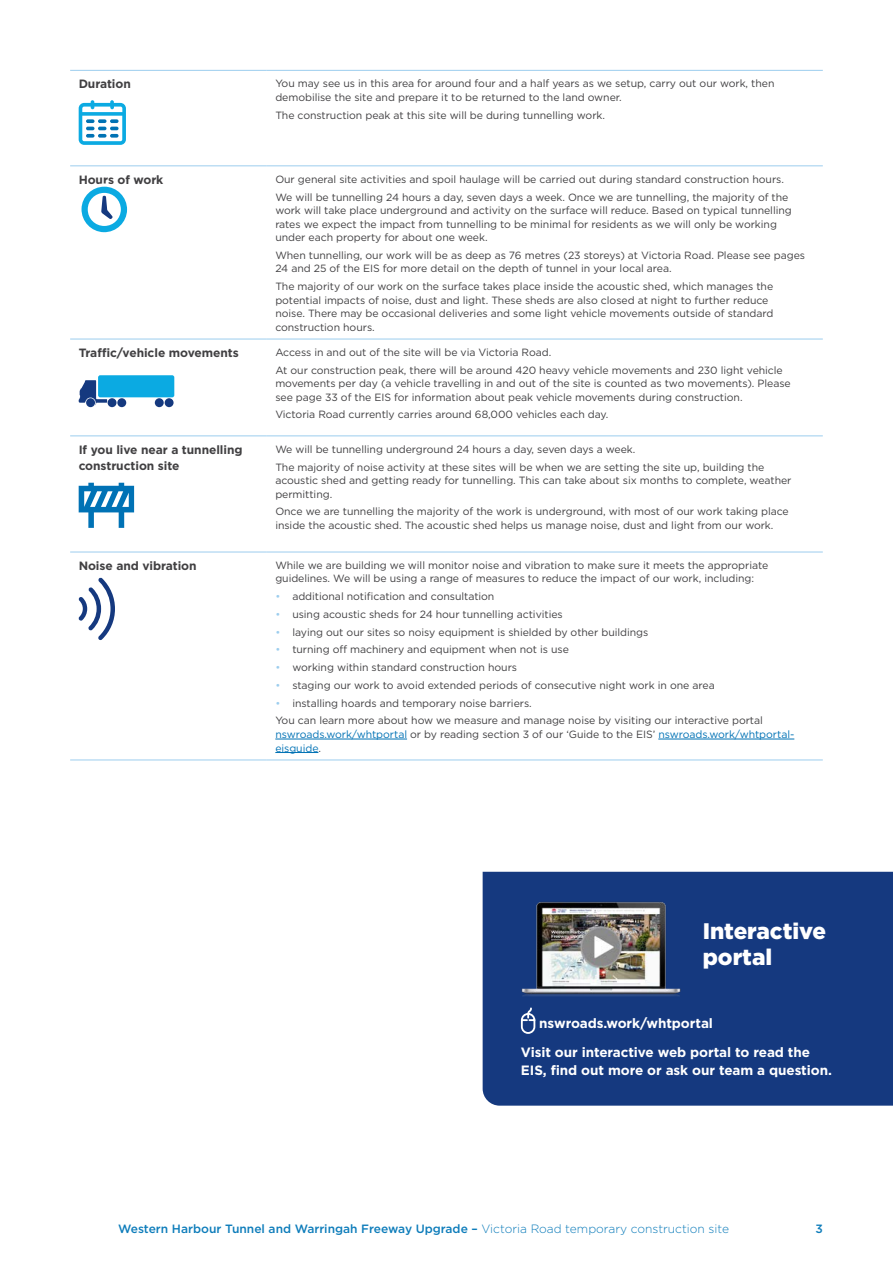
<style>
.page{position:relative;width:893px;height:1263px;background:#fff}
.page>*{position:absolute;margin:0;border:0;box-sizing:border-box;transform-origin:0 0}
.t1{font:900 22.5px/25.5px "Gotham";color:#fff}
.t2{font:700 13.5px/18px "Gotham";letter-spacing:-.005em;color:#fff}
.t3{font:700 12px "Gotham";letter-spacing:-.005em;color:#414042}
.t4{font:500 12px "Gotham";color:#0d7cba}
.t5{font:10.5px/13.5px "Gotham";letter-spacing:-.005em;color:#414042}
.t6{font:10.5px/13.5px "Gotham";letter-spacing:-.005em;color:#0072b5}
.s1{color:#9ccdee}
.s2{color:#414042}
.s3{font-weight:300}
</style>
<div class="page">
<hr style="left:275px;top:752px;width:43px;height:1px;background:#0072b5">
<hr style="left:658px;top:739px;width:136px;height:1px;background:#0072b5">
<hr style="left:275px;top:739px;width:132px;height:1px;background:#0072b5">
<hr style="left:267px;top:760px;width:556px;height:1px;background:#9ccdee">
<hr style="left:70px;top:760px;width:197px;height:1px;background:#9ccdee">
<hr style="left:267px;top:552px;width:556px;height:1px;background:#9ccdee">
<hr style="left:70px;top:552px;width:197px;height:1px;background:#9ccdee">
<hr style="left:267px;top:436px;width:556px;height:1px;background:#9ccdee">
<hr style="left:70px;top:436px;width:197px;height:1px;background:#9ccdee">
<hr style="left:70px;top:339px;width:197px;height:1px;background:#9ccdee">
<hr style="left:267px;top:339px;width:556px;height:1px;background:#9ccdee">
<hr style="left:70px;top:166px;width:197px;height:1px;background:#9ccdee">
<hr style="left:267px;top:166px;width:556px;height:1px;background:#9ccdee">
<hr style="left:267px;top:70px;width:556px;height:1px;background:#9ccdee">
<hr style="left:70px;top:70px;width:197px;height:1px;background:#9ccdee">
<svg style="left:79px;top:100px;width:47px;height:45px"></svg>
<svg style="left:81px;top:186px;width:47px;height:47px"></svg>
<div style="left:108px;top:398px;width:9px;height:9px;background:#15397f;border-radius:50%"></div>
<div style="left:117px;top:398px;width:9px;height:9px;background:#15397f;border-radius:50%"></div>
<div style="left:155px;top:398px;width:9px;height:9px;background:#15397f;border-radius:50%"></div>
<div style="left:165px;top:398px;width:9px;height:9px;background:#15397f;border-radius:50%"></div>
<div style="left:98px;top:375px;width:76px;height:22px;background:#0baae2;border-radius:2px"></div>
<svg style="left:79px;top:380px;width:28px;height:26px"></svg>
<svg style="left:79px;top:483px;width:55px;height:45px"></svg>
<svg style="left:78px;top:577px;width:37px;height:63px"></svg>
<div style="left:483px;top:872px;width:410px;height:234px;background:#15397f"></div>
<img style="left:521px;top:901px;width:160px;height:97px">
<svg style="left:520px;top:1006px;width:16px;height:29px"></svg>
<p class="t3" style="left:79px;top:76px;width:54px">Duration</p>
<p class="t5" style="left:275px;top:77px;width:501px">You may see us in this area for around four and a half years as we setup, carry out our work, then demobilise the site and prepare it to be returned to the land owner.</p>
<p class="t5" style="left:275px;top:108px;width:331px">The construction peak at this site will be during tunnelling work.</p>
<p class="t3" style="left:79px;top:172px;width:86px">Hours of work</p>
<p class="t5" style="left:275px;top:170px;width:515px;line-height:17.7px">Our general site activities and spoil haulage will be carried out during standard construction hours.<br>We will be tunnelling 24 hours a day, seven days a week. Once we are tunnelling, the majority of the</p>
<p class="t5" style="left:275px;top:203px;width:518px">work will take place underground and activity on the surface will reduce. Based on typical tunnelling</p>
<p class="t5" style="left:275px;top:217px;width:503px">rates we expect the impact from tunnelling to be minimal for residents as we will only be working under each property for about one week.</p>
<p class="t5" style="left:275px;top:248px;width:531px">When tunnelling, our work will be as deep as 76 metres (23 storeys) at Victoria Road. Please see pages</p>
<p class="t5" style="left:275px;top:259px;width:499px;line-height:17.7px">24 and 25 of the EIS for more detail on the depth of tunnel in your local area.<br>The majority of our work on the surface takes place inside the acoustic shed, which manages the</p>
<p class="t5" style="left:275px;top:293px;width:499px">potential impacts of noise, dust and light. These sheds are also closed at night to further reduce noise. There may be occasional deliveries and some light vehicle movements outside of standard construction hours.</p>
<p class="t3" style="left:79px;top:345px;width:162px">Trafc/vehicle movements</p>
<p class="t5" style="left:275px;top:343px;width:509px;line-height:17.7px">Access in and out of the site will be via Victoria Road.<br>At our construction peak, there will be around 420 heavy vehicle movements and 230 light vehicle</p>
<p class="t5" style="left:275px;top:376px;width:517px">movements per day (a vehicle travelling in and out of the site is counted as two movements). Please see page 33 of the EIS for information about peak vehicle movements during construction.</p>
<p class="t5" style="left:275px;top:408px;width:335px">Victoria Road currently carries around 68,000 vehicles each day.</p>
<p class="t3" style="left:79px;top:442px;width:165px">If you live near a tunnelling</p>
<p class="t5" style="left:275px;top:442px;width:362px">We will be tunnelling underground 24 hours a day, seven days a week.</p>
<p class="t3" style="left:79px;top:458px;width:102px">construction site</p>
<p class="t5" style="left:275px;top:460px;width:490px">The majority of noise activity at these sites will be when we are setting the site up, building the</p>
<p class="t5" style="left:275px;top:473px;width:518px">acoustic shed and getting ready for tunnelling. This can take about six months to complete, weather</p>
<p class="t5" style="left:275px;top:485px;width:515px;line-height:17.7px">permitting.<br>Once we are tunnelling the majority of the work is underground, with most of our work taking place</p>
<p class="t5" style="left:275px;top:518px;width:500px">inside the acoustic shed. The acoustic shed helps us manage noise, dust and light from our work.</p>
<p class="t3" style="left:79px;top:558px;width:119px">Noise and vibration</p>
<p class="t5" style="left:275px;top:558px;width:494px">While we are building we will monitor noise and vibration to make sure it meets the appropriate guidelines. We will be using a range of measures to reduce the impact of our work, including:</p>
<p class="t5" style="left:275px;top:589px;width:221px"><span class="s1">•</span> additional notifcation and consultation</p>
<p class="t5" style="left:275px;top:607px;width:289px"><span class="s1">•</span> using acoustic sheds for 24 hour tunnelling activities</p>
<p class="t5" style="left:275px;top:625px;width:375px"><span class="s1">•</span> laying out our sites so noisy equipment is shielded by other buildings</p>
<p class="t5" style="left:275px;top:643px;width:295px"><span class="s1">•</span> turning of machinery and equipment when not is use</p>
<p class="t5" style="left:275px;top:660px;width:243px"><span class="s1">•</span> working within standard construction hours</p>
<p class="t5" style="left:275px;top:678px;width:441px"><span class="s1">•</span> staging our work to avoid extended periods of consecutive night work in one area</p>
<p class="t5" style="left:275px;top:694px;width:489px;line-height:17.7px"><span class="s1">•</span> installing hoards and temporary noise barriers.<br>You can learn more about how we measure and manage noise by visiting our interactive portal</p>
<p class="t6" style="left:275px;top:727px;width:520px">nswroads.work/whtportal <span class="s2">or by reading section 3 of our ‘Guide to the EIS’</span> nswroads.work/whtportal&shy;eisguide<span class="s2">.</span></p>
<p class="t1" style="left:703px;top:918px;width:125px">Interactive portal</p>
<p class="t2" style="left:539px;top:1014px;width:175px">nswroads.work/whtportal</p>
<p class="t2" style="left:521px;top:1043px;width:313px">Visit our interactive web portal to read the<br>EIS, fnd out more or ask our team a question.</p>
<p class="t4" style="left:118px;top:1220px;width:612px">Western Harbour Tunnel and Warringah Freeway Upgrade – <span class="s3">Victoria Road temporary construction site</span></p>
<p class="t4" style="left:815px;top:1220px;width:9px">3</p>
</div>
